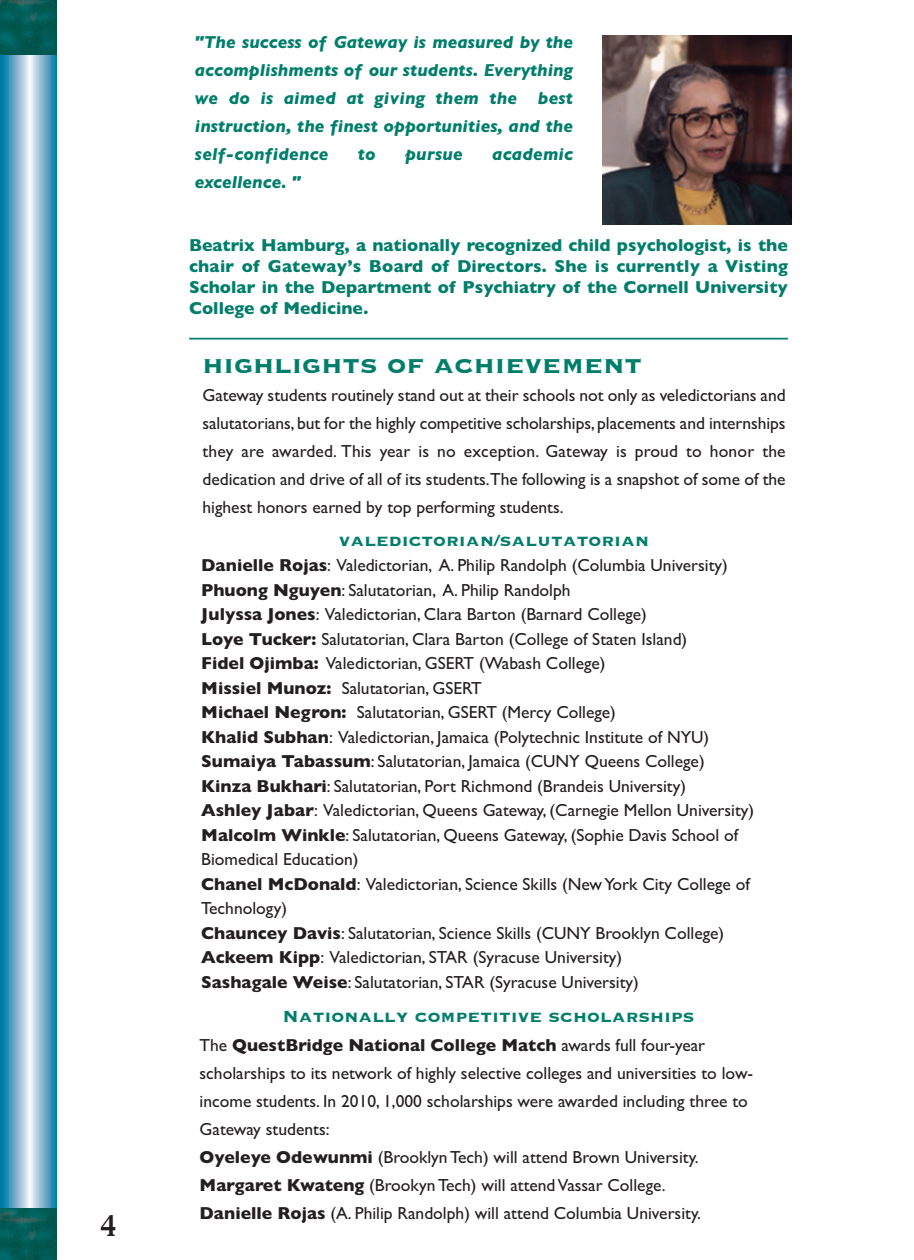
<style>
.page{position:relative;width:914px;height:1260px;background:#fff}
.page>*{position:absolute;margin:0;border:0;box-sizing:border-box;transform-origin:0 0}
.t1{font:700 31.5px "Copperplate";color:#017e6b}
.t2{font:24.5px "Capitals";color:#231f20}
.t3{font:700 21px "Copperplate";color:#017e6b}
.t4{font:17.5px/24.5px "Gill Sans";color:#231f20}
.t5{font:italic 700 17.5px/28px "Gill Sans";color:#017e6b;text-align:justify}
.t6{font:700 17.5px/21px "Gill Sans";color:#017e6b;text-align:justify}
.s1{font-weight:700}
</style>
<div class="page">
<img style="left:602px;top:35px;width:189px;height:189px">
<hr style="left:189px;top:338px;width:598px;height:2px;background:#017e6b">
<hr style="left:0;top:0;width:2px;height:1260px;background:#0078a4">
<svg style="left:2px;top:55px;width:55px;height:1153px;background:#7ab4cf"></svg>
<img style="left:0;top:0;width:57px;height:55px">
<img style="left:0;top:1208px;width:57px;height:52px">
<h2 class="t2" style="left:100px;top:1213px;width:18px">4</h2>
<p class="t5" style="left:195px;top:30px;width:380px">"The success of Gateway is measured by the accomplishments of our students. Everything we do is aimed at giving them the best instruction, the finest opportunities, and the self-confidence</p>
<p class="t5" style="left:358px;top:142px;width:19px">to</p>
<p class="t5" style="left:405px;top:142px;width:59px">pursue</p>
<p class="t5" style="left:492px;top:142px;width:82px">academic</p>
<p class="t5" style="left:195px;top:170px;width:107px">excellence. "</p>
<p class="t6" style="left:189px;top:236px;width:600px">Beatrix Hamburg, a nationally recognized child psychologist, is the chair of Gateway’s Board of Directors. She is currently a Visting Scholar in the Department of Psychiatry of the Cornell University College of Medicine.</p>
<h1 class="t1" style="left:202px;top:344px;width:441px">highlights of achievement</h1>
<p class="t4" style="left:202px;top:383px;width:584px;line-height:28px;text-align:justify">Gateway students routinely stand out at their schools not only as veledictorians and salutatorians, but for the highly competitive scholarships, placements and internships they are awarded. This year is no exception. Gateway is proud to honor the dedication and drive of all of its students.The following is a snapshot of some of the highest honors earned by top performing students.</p>
<p class="t3" style="left:339px;top:527px;width:312px">valedictorian/salutatorian</p>
<p class="t4" style="left:201px;top:555px;width:554px"><span class="s1">Danielle Rojas</span>: Valedictorian, A. Philip Randolph (Columbia University)<br><span class="s1">Phuong Nguyen</span>: Salutatorian, A. Philip Randolph<br><span class="s1">Julyssa Jones</span>: Valedictorian, Clara Barton (Barnard College)<br><span class="s1">Loye Tucker:</span> Salutatorian, Clara Barton (College of Staten Island)<br><span class="s1">Fidel Ojimba:</span> Valedictorian, GSERT (Wabash College)<br><span class="s1">Missiel Munoz:</span> Salutatorian, GSERT<br><span class="s1">Michael Negron:</span> Salutatorian, GSERT (Mercy College)<br><span class="s1">Khalid Subhan</span>: Valedictorian, Jamaica (Polytechnic Institute of NYU)<br><span class="s1">Sumaiya Tabassum</span>: Salutatorian, Jamaica (CUNY Queens College)<br><span class="s1">Kinza Bukhari</span>: Salutatorian, Port Richmond (Brandeis University)<br><span class="s1">Ashley Jabar</span>: Valedictorian, Queens Gateway, (Carnegie Mellon University)<br><span class="s1">Malcolm Winkle</span>: Salutatorian, Queens Gateway, (Sophie Davis School of Biomedical Education)<br><span class="s1">Chanel McDonald</span>: Valedictorian, Science Skills (New York City College of Technology)<br><span class="s1">Chauncey Davis</span>: Salutatorian, Science Skills (CUNY Brooklyn College)<br><span class="s1">Ackeem Kipp</span>: Valedictorian, STAR (Syracuse University)<br><span class="s1">Sashagale Weise</span>: Salutatorian, STAR (Syracuse University)</p>
<p class="t3" style="left:282px;top:1002px;width:413px">Nationally competitive scholarships</p>
<p class="t4" style="left:199px;top:1033px;width:555px;line-height:28px">The <span class="s1">QuestBridge National College Match</span> awards full four-year scholarships to its network of highly selective colleges and universities to low&shy;income students. In 2010, 1,000 scholarships were awarded including three to Gateway students:<br><span class="s1">Oyeleye Odewunmi</span> (Brooklyn Tech) will attend Brown University.<br><span class="s1">Margaret Kwateng</span> (Brookyn Tech) will attend Vassar College.<br><span class="s1">Danielle Rojas</span> (A. Philip Randolph) will attend Columbia University.</p>
</div>
